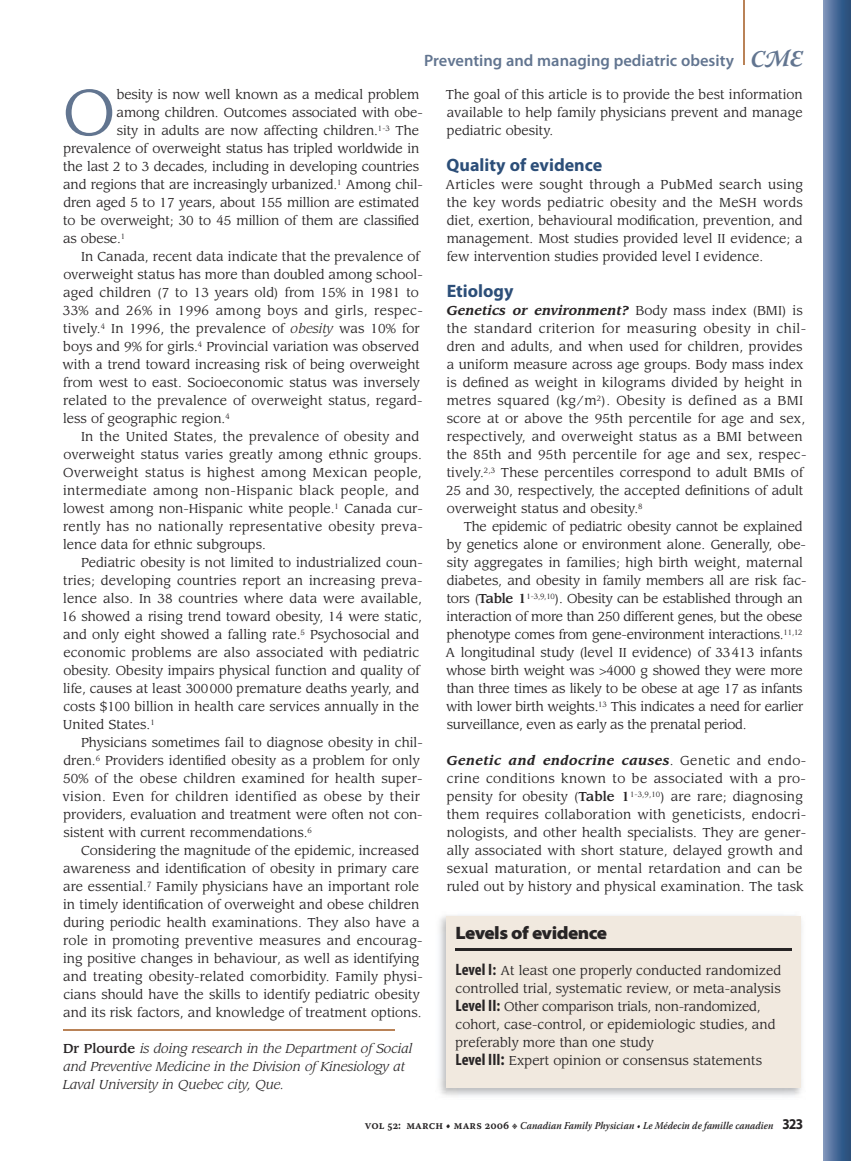
<style>
.page{position:relative;width:851px;height:1161px;background:#fff}
.page>*{position:absolute;margin:0;border:0;box-sizing:border-box;transform-origin:0 0}
.t1{font:63.6px "Leawood";color:#627590}
.t2{font:700 18px "Myriad Pro";color:#2c4e78}
.t3{font:900 semi-expanded 18px "Myriad Pro";letter-spacing:-.03em;color:#272425}
.t4{font:600 16.5px "Myriad Pro";color:#627590}
.t5{font:12.75px/18px "Leawood";color:#272425}
.t6{font:12.75px/18px "Leawood";letter-spacing:-.02em;color:#272425}
.t7{font:italic 12.75px/18px "Leawood";color:#272425}
.t8{font:12.75px "Leawood";letter-spacing:.025em;color:#272425}
.t9{font:12.75px "Leawood";letter-spacing:.03em;color:#272425}
.t10{font:12.75px "Leawood";letter-spacing:.02em;color:#272425}
.t11{font:italic 600 10.5px "Warnock Pro";color:#272425;scale:.9 1}
.s1{font-family:"Warnock Pro";font-weight:700;font-style:italic;font-size:22.5px}
.s2{font-style:italic}
.s3{font-weight:500;font-style:normal}
.s4{font-weight:700;font-style:italic}
.s5{font-weight:500}
.s6{font-family:"Myriad Pro";font-weight:700;font-stretch:condensed;font-size:16.5px}
.s7{font-family:"Myriad Pro";font-weight:700;font-stretch:condensed;font-size:18px}
.s8{font-family:"Warnock Pro Semibold Capt";font-weight:400;font-style:normal;font-size:12px}
.s9{font-family:"Warnock Pro Capt";font-weight:400;font-style:normal;font-size:12px}
.s10{font-family:"Myriad Pro";font-weight:700;font-style:normal;font-size:15px}
</style>
<div class="page">
<div style="left:824px;top:0;width:26px;height:1161px;background:linear-gradient(to right,#758cb7,#204b7b)"></div>
<hr style="left:743px;top:0;width:1px;height:65px;background:#b98257">
<hr style="left:63px;top:1029px;width:331px;height:1px;background:#b98257">
<img style="left:439px;top:915px;width:363px;height:181px">
<div style="left:446px;top:917px;width:354px;height:171px;background:#f1e9df"></div>
<hr style="left:455px;top:948px;width:336px;height:3px;background:#272425">
<p class="t4" style="left:424px;top:51px;width:380px">Preventing and managing pediatric obesity <span class="s1">CME</span></p>
<h1 class="t1" style="left:63px;top:74px;width:53px">O</h1>
<p class="t5" style="left:117px;top:86px;width:304px">besity is now well known as a medical problem</p>
<p class="t5" style="left:117px;top:104px;width:307px">among children. Outcomes associated with obe-</p>
<p class="t5" style="left:117px;top:122px;width:304px">sity in adults are now affecting children.<sup>1-3</sup> The</p>
<p class="t5" style="left:63px;top:140px;width:357px">prevalence of overweight status has tripled worldwide in</p>
<p class="t5" style="left:63px;top:158px;width:357px">the last 2 to 3 decades, including in developing countries</p>
<p class="t5" style="left:63px;top:176px;width:361px">and regions that are increasingly urbanized.<sup>1</sup> Among chil-</p>
<p class="t5" style="left:63px;top:194px;width:357px">dren aged 5 to 17 years, about 155 million are estimated</p>
<p class="t5" style="left:63px;top:212px;width:357px">to be overweight; 30 to 45 million of them are classified</p>
<p class="t5" style="left:63px;top:230px;width:63px">as obese.<sup>1</sup></p>
<p class="t5" style="left:81px;top:248px;width:340px">In Canada, recent data indicate that the prevalence of</p>
<p class="t5" style="left:63px;top:266px;width:361px">overweight status has more than doubled among school-</p>
<p class="t5" style="left:63px;top:284px;width:357px">aged children (7 to 13 years old) from 15% in 1981 to</p>
<p class="t9" style="left:63px;top:303px;width:361px">33% and 26% in 1996 among boys and girls, respec-</p>
<p class="t5" style="left:63px;top:320px;width:358px">tively.<sup>4</sup> In 1996, the prevalence of <span class="s2">obesity</span> was 10% for</p>
<p class="t5" style="left:63px;top:338px;width:357px">boys and 9% for girls.<sup>4</sup> Provincial variation was observed</p>
<p class="t5" style="left:63px;top:356px;width:359px">with a trend toward increasing risk of being overweight</p>
<p class="t5" style="left:63px;top:374px;width:358px">from west to east. Socioeconomic status was inversely</p>
<p class="t5" style="left:63px;top:392px;width:361px">related to the prevalence of overweight status, regard-</p>
<p class="t5" style="left:63px;top:410px;width:168px">less of geographic region.<sup>4</sup></p>
<p class="t5" style="left:81px;top:428px;width:340px">In the United States, the prevalence of obesity and</p>
<p class="t5" style="left:63px;top:446px;width:360px">overweight status varies greatly among ethnic groups.</p>
<p class="t8" style="left:63px;top:465px;width:360px">Overweight status is highest among Mexican people,</p>
<p class="t9" style="left:63px;top:483px;width:358px">intermediate among non-Hispanic black people, and</p>
<p class="t5" style="left:63px;top:500px;width:361px">lowest among non-Hispanic white people.<sup>1</sup> Canada cur-</p>
<p class="t10" style="left:63px;top:519px;width:361px">rently has no nationally representative obesity preva-</p>
<p class="t5" style="left:63px;top:536px;width:204px">lence data for ethnic subgroups.</p>
<p class="t5" style="left:81px;top:554px;width:343px">Pediatric obesity is not limited to industrialized coun-</p>
<p class="t5" style="left:63px;top:572px;width:361px">tries; developing countries report an increasing preva-</p>
<p class="t5" style="left:63px;top:590px;width:360px">lence also. In 38 countries where data were available,</p>
<p class="t5" style="left:61px;top:608px;width:362px">16 showed a rising trend toward obesity, 14 were static,</p>
<p class="t5" style="left:63px;top:626px;width:357px">and only eight showed a falling rate.<sup>5</sup> Psychosocial and</p>
<p class="t5" style="left:63px;top:644px;width:357px">economic problems are also associated with pediatric</p>
<p class="t5" style="left:63px;top:662px;width:358px">obesity. Obesity impairs physical function and quality of</p>
<p class="t5" style="left:63px;top:680px;width:357px">life, causes at least 300 000 premature deaths yearly, and</p>
<p class="t5" style="left:63px;top:698px;width:357px">costs $100 billion in health care services annually in the</p>
<p class="t5" style="left:63px;top:716px;width:93px">United States.<sup>1</sup></p>
<p class="t5" style="left:81px;top:734px;width:343px">Physicians sometimes fail to diagnose obesity in chil-</p>
<p class="t5" style="left:63px;top:752px;width:357px">dren.<sup>6</sup> Providers identified obesity as a problem for only</p>
<p class="t5" style="left:63px;top:770px;width:361px">50% of the obese children examined for health super-</p>
<p class="t8" style="left:63px;top:789px;width:359px">vision. Even for children identified as obese by their</p>
<p class="t5" style="left:63px;top:806px;width:361px">providers, evaluation and treatment were often not con-</p>
<p class="t5" style="left:63px;top:824px;width:250px">sistent with current recommendations.<sup>6</sup></p>
<p class="t5" style="left:81px;top:842px;width:340px">Considering the magnitude of the epidemic, increased</p>
<p class="t5" style="left:63px;top:860px;width:357px">awareness and identification of obesity in primary care</p>
<p class="t5" style="left:63px;top:878px;width:357px">are essential.<sup>7</sup> Family physicians have an important role</p>
<p class="t5" style="left:63px;top:896px;width:358px">in timely identification of overweight and obese children</p>
<p class="t5" style="left:63px;top:914px;width:358px">during periodic health examinations. They also have a</p>
<p class="t5" style="left:63px;top:932px;width:361px">role in promoting preventive measures and encourag-</p>
<p class="t5" style="left:63px;top:950px;width:358px">ing positive changes in behaviour, as well as identifying</p>
<p class="t5" style="left:63px;top:968px;width:361px">and treating obesity-related comorbidity. Family physi-</p>
<p class="t5" style="left:63px;top:986px;width:358px">cians should have the skills to identify pediatric obesity</p>
<p class="t5" style="left:63px;top:1004px;width:360px">and its risk factors, and knowledge of treatment options.</p>
<p class="t7" style="left:63px;top:1040px;width:351px"><span class="s3">Dr Plourde</span> is doing research in the Department of Social and Preventive Medicine in the Division of Kinesiology at<br>Laval University in Quebec city, Que.</p>
<p class="t5" style="left:446px;top:86px;width:358px;text-align:justify">The goal of this article is to provide the best information available to help family physicians prevent and manage pediatric obesity.</p>
<h2 class="t2" style="left:446px;top:155px;width:157px">Quality of evidence</h2>
<p class="t5" style="left:445px;top:176px;width:359px;text-align:justify">Articles were sought through a PubMed search using the key words pediatric obesity and the MeSH words diet, exertion, behavioural modification, prevention, and management. Most studies provided level II evidence; a few intervention studies provided level I evidence.</p>
<h2 class="t2" style="left:447px;top:281px;width:68px">Etiology</h2>
<p class="t5" style="left:446px;top:302px;width:362px"><span class="s4">Genetics or environment?</span> Body mass index (BMI) is the standard criterion for measuring obesity in chil&shy;dren and adults, and when used for children, provides a uniform measure across age groups. Body mass index is defined as weight in kilograms divided by height in metres squared (kg/m<sup>2</sup>). Obesity is defined as a BMI score at or above the 95th percentile for age and sex, respectively, and overweight status as a BMI between the 85th and 95th percentile for age and sex, respec&shy;tively.<sup>2,3</sup> These percentiles correspond to adult BMIs of 25 and 30, respectively, the accepted definitions of adult overweight status and obesity.<sup>8</sup></p>
<p class="t6" style="left:445px;top:518px;width:362px;text-indent:18px">The epidemic of pediatric obesity cannot be explained by genetics alone or environment alone. Generally, obe&shy;sity aggregates in families; high birth weight, maternal diabetes, and obesity in family members all are risk fac&shy;tors (<span class="s5">Table 1</span><sup>1-3,9,10</sup>). Obesity can be established through an interaction of more than 250 different genes, but the obese phenotype comes from gene-environment interactions.<sup>11,12<br></sup>A longitudinal study (level II evidence) of 33 413 infants whose birth weight was &gt;4000 g showed they were more than three times as likely to be obese at age 17 as infants with lower birth weights.<sup>13</sup> This indicates a need for earlier surveillance, even as early as the prenatal period.</p>
<p class="t5" style="left:446px;top:752px;width:361px"><span class="s4">Genetic and endocrine causes</span>. Genetic and endo&shy;crine conditions known to be associated with a pro&shy;pensity for obesity (<span class="s5">Table 1</span><sup>1-3,9,10</sup>) are rare; diagnosing them requires collaboration with geneticists, endocri&shy;nologists, and other health specialists. They are gener&shy;ally associated with short stature, delayed growth and sexual maturation, or mental retardation and can be ruled out by history and physical examination. The task</p>
<h2 class="t3" style="left:455px;top:923px;width:153px">Levels of evidence</h2>
<p class="t5" style="left:455px;top:962px;width:327px"><span class="s6">Level I:</span> At least one properly conducted randomized controlled trial, systematic review, or meta-analysis <span class="s6">Level II:</span> Other comparison trials, non-randomized, cohort, case-control, or epidemiologic studies, and preferably more than one study<br><span class="s6">Level III</span><span class="s7">:</span> Expert opinion or consensus statements</p>
<p class="t11" style="left:365px;top:1119px;width:488px"><span class="s8">VOL 52: MARCH • MARS 2006</span> <span class="s9">d</span> Canadian Family Physician • Le Médecin de famille canadien <span class="s10">323</span></p>
</div>
